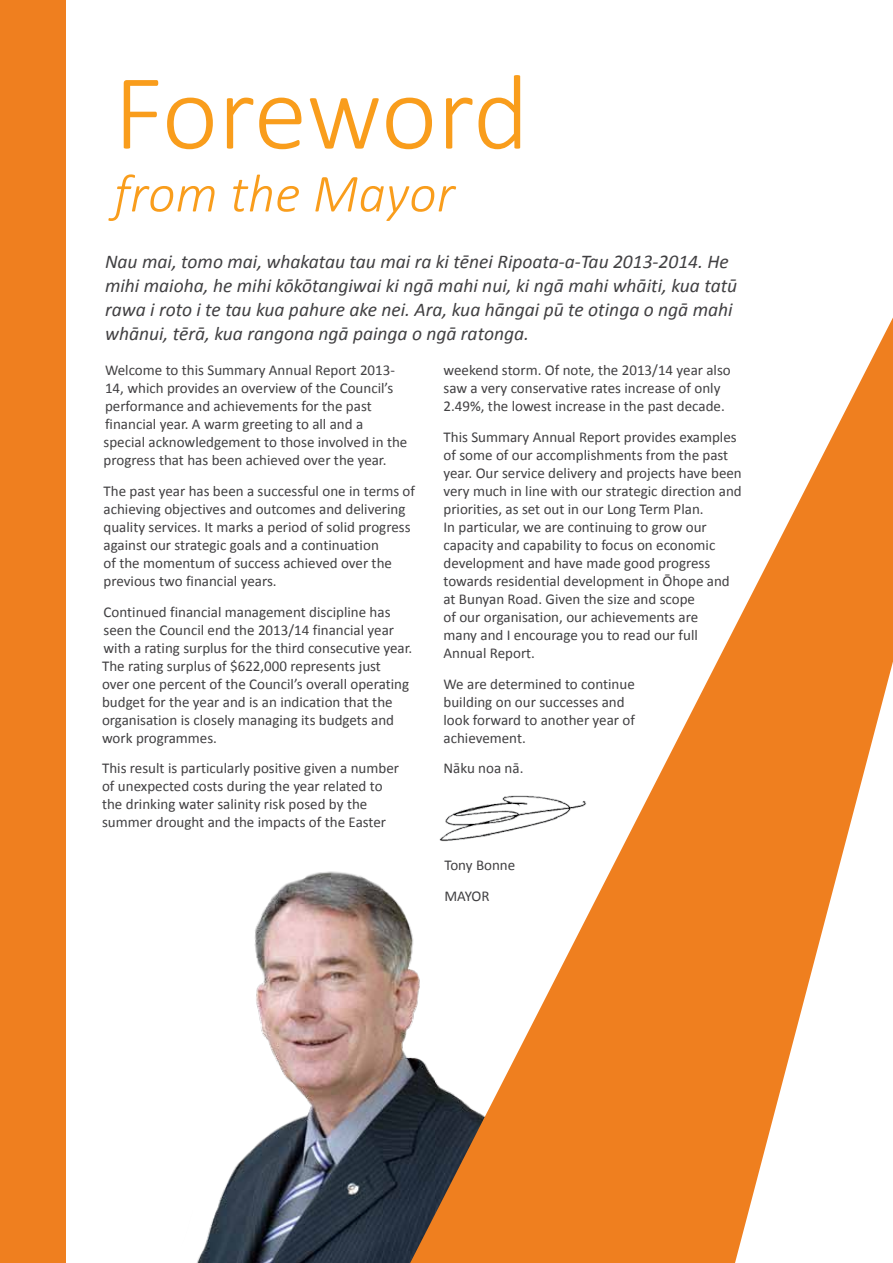
<style>
.page{position:relative;width:893px;height:1263px;background:#fff}
.page>*{position:absolute;margin:0;border:0;box-sizing:border-box;transform-origin:0 0}
.t1{font:300 108px "Calibri";color:#f99d1c}
.t2{font:italic 300 54px "Calibri";color:#f99d1c}
.t3{font:italic 19.5px/24px "Calibri";color:#414042}
.t4{font:15px/18px "Calibri";color:#414042}
</style>
<div class="page">
<img style="left:196px;top:871px;width:214px;height:392px">
<div style="left:0;top:0;width:66px;height:1263px;background:#ef7f1f"></div>
<svg style="left:410px;top:317px;width:483px;height:946px"></svg>
<img style="left:436px;top:794px;width:152px;height:48px">
<h1 class="t1" style="left:114px;top:46px;width:417px">Foreword</h1>
<h2 class="t2" style="left:114px;top:160px;width:343px">from the Mayor</h2>
<p class="t3" style="left:105px;top:249px;width:634px">Nau mai, tomo mai, whakatau tau mai ra ki tēnei Ripoata-a-Tau 2013-2014. He mihi maioha, he mihi kōkōtangiwai ki ngā mahi nui, ki ngā mahi whāiti, kua tatū rawa i roto i te tau kua pahure ake nei. Ara, kua hāngai pū te otinga o ngā mahi whānui, tērā, kua rangona ngā painga o ngā ratonga.</p>
<p class="t4" style="left:104px;top:361px;width:305px">Welcome to this Summary Annual Report 2013- 14, which provides an overview of the Council’s performance and achievements for the past financial year. A warm greeting to all and a<br>special acknowledgement to those involved in the progress that has been achieved over the year.</p>
<p class="t4" style="left:104px;top:482px;width:313px">The past year has been a successful one in terms of achieving objectives and outcomes and delivering quality services. It marks a period of solid progress against our strategic goals and a continuation<br>of the momentum of success achieved over the previous two financial years.</p>
<p class="t4" style="left:102px;top:603px;width:312px">Continued financial management discipline has seen the Council end the 2013/14 financial year with a rating surplus for the third consecutive year.<br>The rating surplus of $622,000 represents just<br>over one percent of the Council’s overall operating budget for the year and is an indication that the organisation is closely managing its budgets and work programmes.</p>
<p class="t4" style="left:102px;top:759px;width:298px">This result is particularly positive given a number of unexpected costs during the year related to the drinking water salinity risk posed by the summer drought and the impacts of the Easter</p>
<p class="t4" style="left:443px;top:361px;width:289px">weekend storm. Of note, the 2013/14 year also saw a very conservative rates increase of only<br>2.49%, the lowest increase in the past decade.</p>
<p class="t4" style="left:443px;top:428px;width:300px">This Summary Annual Report provides examples of some of our accomplishments from the past year. Our service delivery and projects have been very much in line with our strategic direction and priorities, as set out in our Long Term Plan.<br>In particular, we are continuing to grow our capacity and capability to focus on economic development and have made good progress towards residential development in Ōhope and at Bunyan Road. Given the size and scope<br>of our organisation, our achievements are<br>many and I encourage you to read our full Annual Report.</p>
<p class="t4" style="left:443px;top:675px;width:193px">We are determined to continue building on our successes and look forward to another year of achievement.</p>
<p class="t4" style="left:443px;top:759px;width:81px">Nāku noa nā.</p>
<p class="t4" style="left:444px;top:850px;width:72px;line-height:30.8px">Tony Bonne<br>MAYOR</p>
</div>
